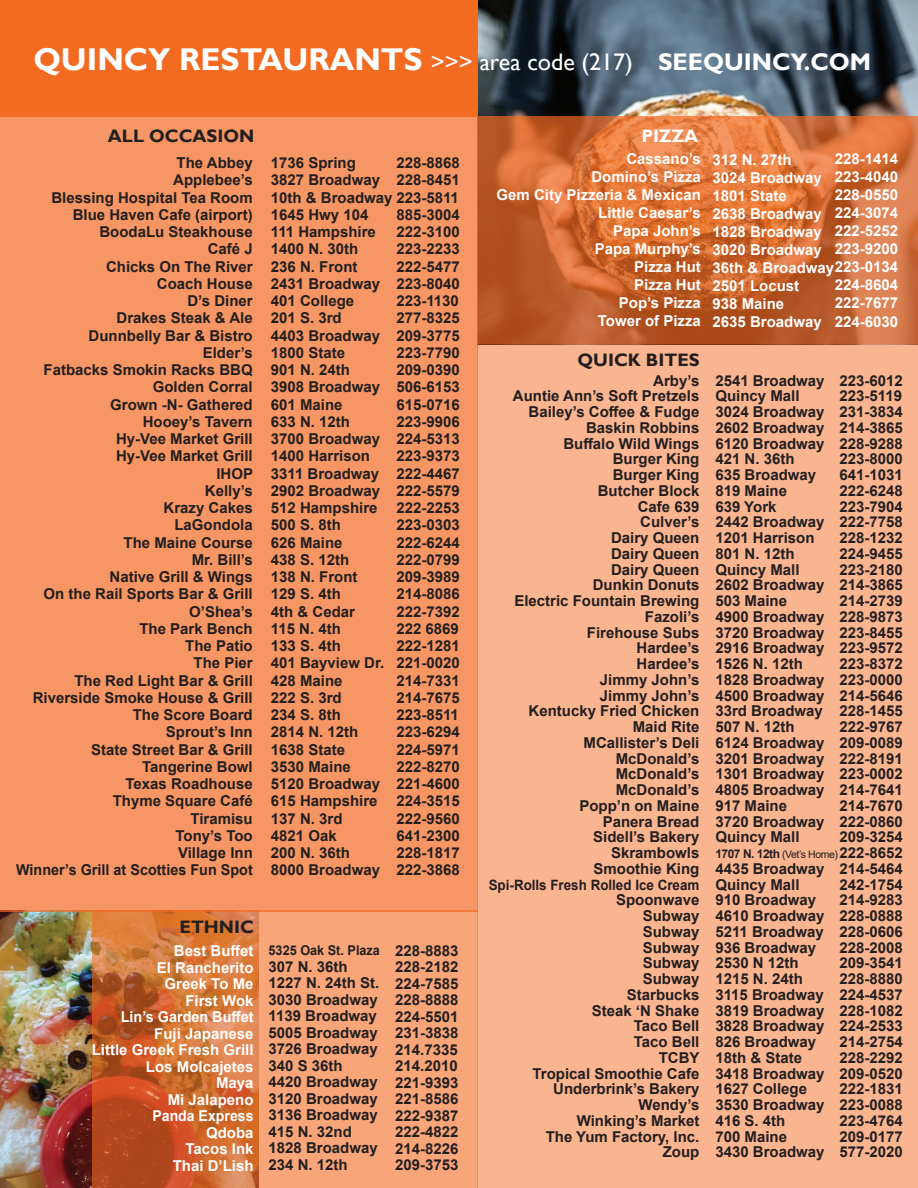
<style>
.page{position:relative;width:918px;height:1188px;background:#fff}
.page>*{position:absolute;margin:0;border:0;box-sizing:border-box;transform-origin:0 0}
.t1{font:700 31.5px "Gill Sans";color:#fff}
.t2{font:700 18px "Gill Sans";color:#231f20}
.t3{font:700 18px "Gill Sans";color:#fff}
.t4{font:700 15px/15.8px "Arial";color:#231f20}
.t5{font:700 15px/18px "Arial";color:#fff;text-align:right}
.t6{font:700 14.25px "Arial";color:#231f20;scale:.94 1}
.t7{font:700 13.5px "Arial";color:#231f20;scale:.94 1}
.t8{font:10.5px "Arial";letter-spacing:-.04em;color:#231f20}
.s1{font-weight:400;font-size:24px}
.s2{font-size:24px}
.s3{font-weight:700;font-size:12px}
</style>
<div class="page">
<img style="left:0;top:912px;width:92px;height:276px">
<img style="left:477px;top:0;width:441px;height:344px">
<div style="left:0;top:0;width:477px;height:116px;background:#f36a21"></div>
<div style="left:0;top:116px;width:477px;height:796px;background:#f69664"></div>
<svg style="left:477px;top:116px;width:441px;height:227px"></svg>
<div style="left:477px;top:344px;width:441px;height:844px;background:#f9b490"></div>
<svg style="left:92px;top:911px;width:385px;height:277px;fill:#f7a579"></svg>
<h1 class="t1" style="left:33px;top:41px;width:839px">QUINCY RESTAURANTS <span class="s1">&gt;&gt;&gt; area code (217)</span> <span class="s2">SEEQUINCY.COM</span></h1>
<p class="t2" style="left:108px;top:125px;width:148px">ALL OCCASION</p>
<p class="t3" style="left:641px;top:125px;width:58px">PIZZA</p>
<p class="t4" style="left:16px;top:154px;width:238px;line-height:17.2px;text-align:right">The Abbey<br>Applebee’s<br>Blessing Hospital Tea Room<br>Blue Haven Cafe (airport)<br>BoodaLu Steakhouse<br>Café J<br>Chicks On The River<br>Coach House<br>D’s Diner<br>Drakes Steak &amp; Ale<br>Dunnbelly Bar &amp; Bistro<br>Elder’s<br>Fatbacks Smokin Racks BBQ<br>Golden Corral<br>Grown -N- Gathered<br>Hooey’s Tavern<br>Hy-Vee Market Grill<br>Hy-Vee Market Grill<br>IHOP<br>Kelly’s<br>Krazy Cakes<br>LaGondola<br>The Maine Course<br>Mr. Bill’s<br>Native Grill &amp; Wings<br>On the Rail Sports Bar &amp; Grill<br>O’Shea’s<br>The Park Bench<br>The Patio<br>The Pier<br>The Red Light Bar &amp; Grill<br>Riverside Smoke House &amp; Grill<br>The Score Board<br>Sprout’s Inn<br>State Street Bar &amp; Grill<br>Tangerine Bowl<br>Texas Roadhouse<br>Thyme Square Café<br>Tiramisu<br>Tony’s Too<br>Village Inn<br>Winner’s Grill at Scotties Fun Spot</p>
<p class="t4" style="left:271px;top:154px;width:190px;line-height:17.2px">1736 Spring<br>3827 Broadway<br>10th &amp; Broadway 223-5811<br>1645 Hwy 104<br>111 Hampshire<br>1400 N. 30th<br>236 N. Front<br>2431 Broadway<br>401 College<br>201 S. 3rd<br>4403 Broadway<br>1800 State<br>901 N. 24th<br>3908 Broadway<br>601 Maine<br>633 N. 12th<br>3700 Broadway<br>1400 Harrison<br>3311 Broadway<br>2902 Broadway<br>512 Hampshire<br>500 S. 8th<br>626 Maine<br>438 S. 12th<br>138 N. Front<br>129 S. 4th<br>4th &amp; Cedar<br>115 N. 4th<br>133 S. 4th<br>401 Bayview Dr.<br>428 Maine<br>222 S. 3rd<br>234 S. 8th<br>2814 N. 12th<br>1638 State<br>3530 Maine<br>5120 Broadway<br>615 Hampshire<br>137 N. 3rd<br>4821 Oak<br>200 N. 36th<br>8000 Broadway</p>
<p class="t4" style="left:396px;top:154px;width:65px;line-height:17.2px">228-8868<br>228-8451</p>
<p class="t4" style="left:396px;top:206px;width:65px;line-height:17.2px;text-align:justify">885-3004<br>222-3100<br>223-2233<br>222-5477<br>223-8040<br>223-1130<br>277-8325<br>209-3775<br>223-7790<br>209-0390<br>506-6153<br>615-0716<br>223-9906<br>224-5313<br>223-9373<br>222-4467<br>222-5579<br>222-2253<br>223-0303<br>222-6244<br>222-0799<br>209-3989<br>214-8086<br>222-7392<br>222 6869<br>222-1281<br>221-0020<br>214-7331<br>214-7675<br>223-8511<br>223-6294<br>224-5971<br>222-8270<br>221-4600<br>224-3515<br>222-9560<br>641-2300<br>228-1817<br>222-3868</p>
<p class="t2" style="left:180px;top:916px;width:76px">ETHNIC</p>
<p class="t5" style="left:92px;top:943px;width:163px;line-height:16.5px">Best Buffet<br>El Rancherito<br>Greek To Me<br>First Wok<br>Lin’s Garden Buffet<br>Fuji Japanese<br>Little Greek Fresh Grill<br>Los Molcajetes<br>Maya<br>Mi Jalapeno<br>Panda Express<br>Qdoba<br>Tacos Ink<br>Thai D’Lish</p>
<p class="t7" style="left:269px;top:941px;width:120px">5325 Oak St. Plaza</p>
<p class="t4" style="left:269px;top:959px;width:112px;line-height:16.5px">307 N. 36th<br>1227 N. 24th St.<br>3030 Broadway<br>1139 Broadway<br>5005 Broadway<br>3726 Broadway<br>340 S 36th<br>4420 Broadway<br>3120 Broadway<br>3136 Broadway<br>415 N. 32nd<br>1828 Broadway<br>234 N. 12th</p>
<p class="t4" style="left:395px;top:942px;width:65px;line-height:16.5px;text-align:justify">228-8883<br>228-2182<br>224-7585<br>228-8888<br>224-5501<br>231-3838<br>214.7335<br>214.2010<br>221-9393<br>221-8586<br>222-9387<br>222-4822<br>214-8226<br>209-3753</p>
<p class="t5" style="left:835px;top:150px;width:65px;text-align:justify">228-1414<br>223-4040<br>228-0550<br>224-3074<br>222-5252<br>223-9200</p>
<p class="t5" style="left:835px;top:276px;width:65px;text-align:left">224-8604<br>222-7677</p>
<p class="t5" style="left:835px;top:313px;width:65px">224-6030</p>
<p class="t5" style="left:497px;top:150px;width:206px">Cassano’s<br>Domino’s Pizza<br>Gem City Pizzeria &amp; Mexican<br>Little Caesar’s<br>Papa John’s<br>Papa Murphy’s<br>Pizza Hut<br>Pizza Hut<br>Pop’s Pizza<br>Tower of Pizza</p>
<p class="t5" style="left:713px;top:151px;width:187px;text-align:left">312 N. 27th<br>3024 Broadway<br>1801 State<br>2638 Broadway<br>1828 Broadway<br>3020 Broadway<br>36th &amp; Broadway223-0134<br>2501 Locust<br>938 Maine<br>2635 Broadway</p>
<p class="t2" style="left:578px;top:349px;width:124px">QUICK BITES</p>
<p class="t4" style="left:513px;top:373px;width:188px;text-align:right">Arby’s<br>Auntie Ann’s Soft Pretzels<br>Bailey’s Coffee &amp; Fudge<br>Baskin Robbins<br>Buffalo Wild Wings<br>Burger King<br>Burger King<br>Butcher Block<br>Cafe 639<br>Culver’s<br>Dairy Queen<br>Dairy Queen<br>Dairy Queen<br>Dunkin Donuts<br>Electric Fountain Brewing<br>Fazoli’s<br>Firehouse Subs<br>Hardee’s<br>Hardee’s<br>Jimmy John’s<br>Jimmy John’s<br>Kentucky Fried Chicken<br>Maid Rite<br>MCallister’s Deli<br>McDonald’s<br>McDonald’s<br>McDonald’s<br>Popp’n on Maine<br>Panera Bread<br>Sidell’s Bakery<br>Skrambowls<br>Smoothie King</p>
<p class="t6" style="left:489px;top:875px;width:226px">Spi-Rolls Fresh Rolled Ice Cream</p>
<p class="t4" style="left:533px;top:893px;width:168px;text-align:right">Spoonwave<br>Subway<br>Subway<br>Subway<br>Subway<br>Subway<br>Starbucks<br>Steak ‘N Shake<br>Taco Bell<br>Taco Bell<br>TCBY<br>Tropical Smoothie Cafe<br>Underbrink’s Bakery<br>Wendy’s<br>Winking’s Market<br>The Yum Factory, Inc.<br>Zoup</p>
<p class="t4" style="left:715px;top:373px;width:111px">2541 Broadway<br>Quincy Mall<br>3024 Broadway<br>2602 Broadway<br>6120 Broadway<br>421 N. 36th<br>635 Broadway<br>819 Maine<br>639 York<br>2442 Broadway<br>1201 Harrison<br>801 N. 12th<br>Quincy Mall<br>2602 Broadway<br>503 Maine<br>4900 Broadway<br>3720 Broadway<br>2916 Broadway<br>1526 N. 12th<br>1828 Broadway<br>4500 Broadway<br>33rd Broadway<br>507 N. 12th<br>6124 Broadway<br>3201 Broadway<br>1301 Broadway<br>4805 Broadway<br>917 Maine<br>3720 Broadway<br>Quincy Mall</p>
<p class="t8" style="left:715px;top:847px;width:124px"><span class="s3">1707 N. 12th</span> (Vet’s Home)</p>
<p class="t4" style="left:715px;top:861px;width:111px">4435 Broadway<br>Quincy Mall<br>910 Broadway<br>4610 Broadway<br>5211 Broadway<br>936 Broadway<br>2530 N 12th<br>1215 N. 24th<br>3115 Broadway<br>3819 Broadway<br>3828 Broadway<br>826 Broadway<br>18th &amp; State<br>3418 Broadway<br>1627 College<br>3530 Broadway<br>416 S. 4th<br>700 Maine<br>3430 Broadway</p>
<p class="t4" style="left:840px;top:373px;width:65px;text-align:justify">223-6012<br>223-5119<br>231-3834<br>214-3865<br>228-9288<br>223-8000<br>641-1031<br>222-6248<br>223-7904<br>222-7758<br>228-1232<br>224-9455<br>223-2180<br>214-3865<br>214-2739<br>228-9873<br>223-8455<br>223-9572<br>223-8372<br>223-0000<br>214-5646<br>228-1455<br>222-9767<br>209-0089<br>222-8191<br>223-0002<br>214-7641<br>214-7670<br>222-0860<br>209-3254<br>222-8652<br>214-5464<br>242-1754<br>214-9283<br>228-0888<br>228-0606<br>228-2008<br>209-3541<br>228-8880<br>224-4537<br>228-1082<br>224-2533<br>214-2754<br>228-2292<br>209-0520<br>222-1831<br>223-0088<br>223-4764<br>209-0177<br>577-2020</p>
</div>
